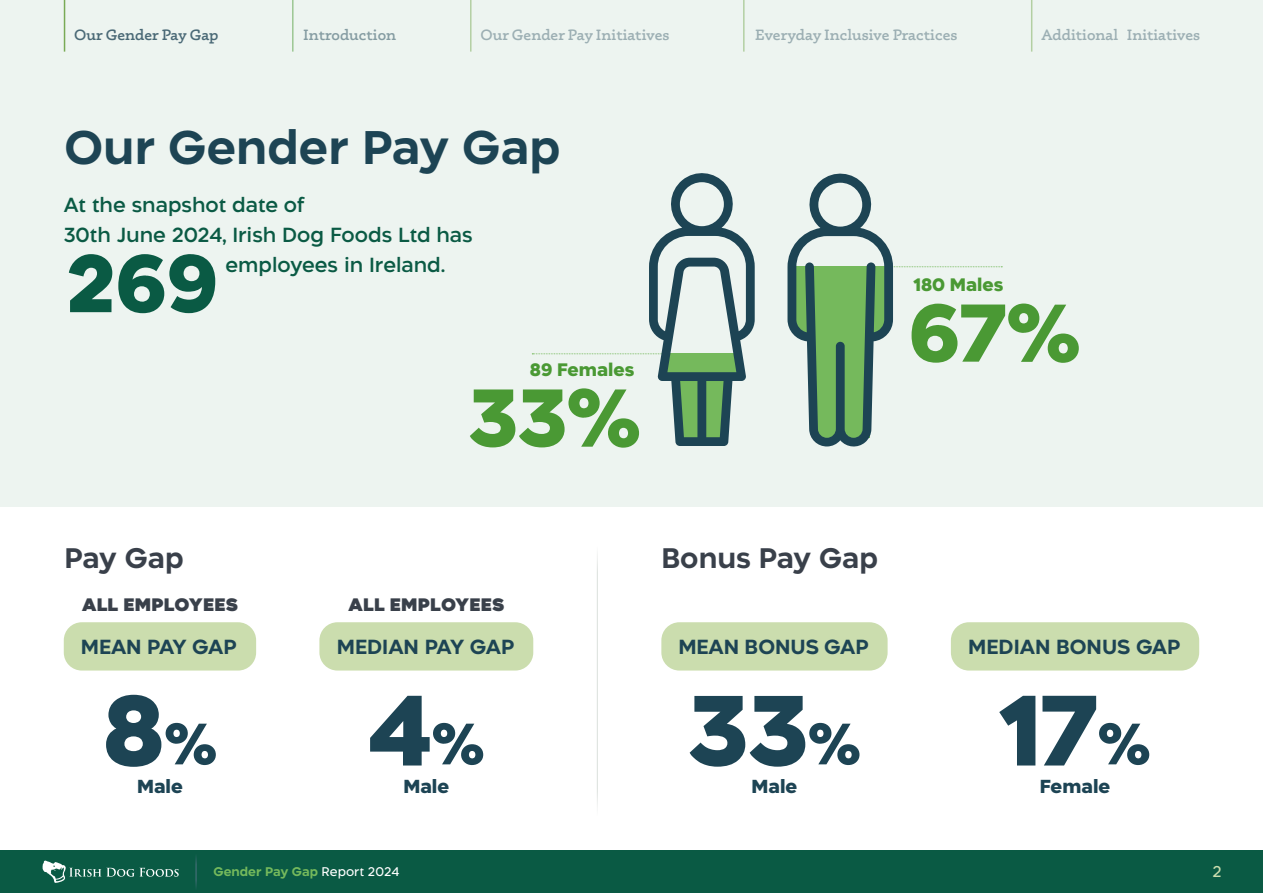
<style>
.page{position:relative;width:1263px;height:893px;background:#fff}
.page>*{position:absolute;margin:0;border:0;box-sizing:border-box;transform-origin:0 0}
.t1{font:800 95.25px "Aftika";color:#1d4454}
.t2{font:800 78px "Aftika";color:#4a9934}
.t3{font:800 78px "Aftika";color:#0a5a44}
.t4{font:800 55.5px "Aftika";color:#1d4454}
.t5{font:700 45px "Aftika";color:#1d4454}
.t6{font:700 27px "Aftika";color:#39404a}
.t7{font:600 19.5px/30px "Aftika";letter-spacing:-.005em;color:#0a5a44}
.t8{font:700 19.5px "Aftika";color:#1d4454}
.t9{font:800 18px "Aftika";color:#1d4454}
.t10{font:900 17.25px "Aftika";letter-spacing:.02em;color:#39404a}
.t11{font:800 17.25px "Aftika";color:#4a9934}
.t12{font:600 15.15px "Phoreus Cherokee";color:#4a6976}
.t13{font:600 15.15px "Phoreus Cherokee";color:#1d4454}
.t14{font:15px "Aftika";color:#cbddae}
.t15{font:700 12px "Aftika";color:#75b95c}
.s1{font-size:55.5px}
.s2{font-weight:400;color:#fff}
</style>
<div class="page">
<div style="left:0;top:0;width:1263px;height:507px;background:#edf4f0"></div>
<div style="left:64px;top:622px;width:192px;height:48px;background:#cbddae;border-radius:18px"></div>
<div style="left:319px;top:622px;width:214px;height:48px;background:#cbddae;border-radius:18px"></div>
<div style="left:661px;top:622px;width:226px;height:48px;background:#cbddae;border-radius:18px"></div>
<div style="left:951px;top:622px;width:248px;height:48px;background:#cbddae;border-radius:18px"></div>
<hr style="left:597px;top:546px;width:1px;height:270px;background:#dbe0dc">
<svg style="left:532px;top:173px;width:223px;height:273px"></svg>
<svg style="left:787px;top:173px;width:215px;height:274px"></svg>
<div style="left:0;top:850px;width:1263px;height:43px;background:#0a5a44"></div>
<svg style="left:43px;top:861px;width:136px;height:22px"></svg>
<hr style="left:196px;top:853px;width:1px;height:37px;background:#4f7282">
<hr style="left:64px;top:0;width:1px;height:52px;background:#79aa55">
<hr style="left:292px;top:0;width:2px;height:52px;background:#4a9934">
<hr style="left:470px;top:0;width:1px;height:52px;background:#79aa55">
<hr style="left:743px;top:0;width:1px;height:52px;background:#79aa55">
<hr style="left:1031px;top:0;width:1px;height:52px;background:#79aa55">
<p class="t12" style="left:74px;top:26px;width:146px">Our Gender Pay Gap</p>
<p class="t13" style="left:303px;top:26px;width:94px">Introduction</p>
<p class="t12" style="left:480px;top:26px;width:191px">Our Gender Pay Initiatives</p>
<p class="t12" style="left:755px;top:26px;width:204px">Everyday Inclusive Practices</p>
<p class="t12" style="left:1041px;top:26px;width:160px">Additional Initiatives</p>
<h3 class="t5" style="left:65px;top:120px;width:497px">Our Gender Pay Gap</h3>
<p class="t7" style="left:64px;top:191px;width:411px">At the snapshot date of<br>30th June 2024, Irish Dog Foods Ltd has</p>
<h2 class="t3" style="left:66px;top:234px;width:154px">269</h2>
<p class="t7" style="left:226px;top:251px;width:221px">employees in Ireland.</p>
<p class="t11" style="left:530px;top:359px;width:106px">89 Females</p>
<h2 class="t2" style="left:469px;top:369px;width:174px">33%</h2>
<p class="t11" style="left:913px;top:274px;width:91px">180 Males</p>
<h2 class="t2" style="left:909px;top:284px;width:173px">67%</h2>
<h3 class="t6" style="left:65px;top:542px;width:121px">Pay Gap</h3>
<h3 class="t6" style="left:661px;top:542px;width:218px">Bonus Pay Gap</h3>
<p class="t10" style="left:82px;top:593px;width:157px">ALL EMPLOYEES</p>
<p class="t10" style="left:348px;top:593px;width:157px">ALL EMPLOYEES</p>
<p class="t8" style="left:81px;top:635px;width:158px">MEAN PAY GAP</p>
<p class="t8" style="left:337px;top:635px;width:179px">MEDIAN PAY GAP</p>
<p class="t8" style="left:678px;top:635px;width:192px">MEAN BONUS GAP</p>
<p class="t8" style="left:968px;top:635px;width:214px">MEDIAN BONUS GAP</p>
<h1 class="t1" style="left:103px;top:670px;width:116px">8<span class="s1">%</span></h1>
<p class="t9" style="left:137px;top:775px;width:47px">Male</p>
<h1 class="t1" style="left:368px;top:670px;width:65px">4</h1>
<h3 class="t4" style="left:432px;top:709px;width:54px">%</h3>
<p class="t9" style="left:403px;top:775px;width:47px">Male</p>
<h1 class="t1" style="left:688px;top:670px;width:174px">33<span class="s1">%</span></h1>
<p class="t9" style="left:751px;top:775px;width:47px">Male</p>
<h1 class="t1" style="left:999px;top:670px;width:153px">17<span class="s1">%</span></h1>
<p class="t9" style="left:1040px;top:775px;width:72px">Female</p>
<p class="t15" style="left:213px;top:864px;width:187px">Gender Pay Gap <span class="s2">Report 2024</span></p>
<p class="t14" style="left:1212px;top:863px;width:11px">2</p>
</div>
